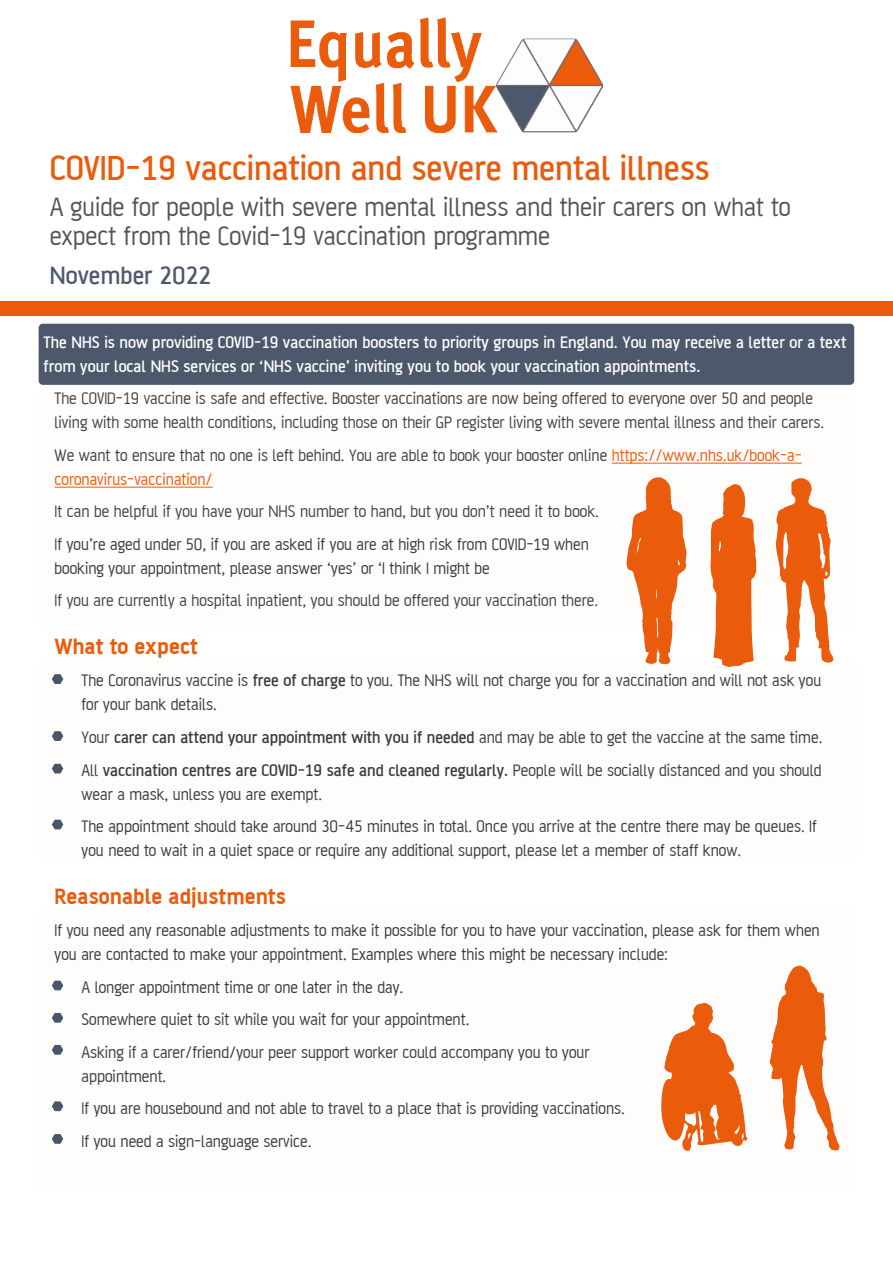
<style>
.page{position:relative;width:893px;height:1263px;background:#fff}
.page>*{position:absolute;margin:0;border:0;box-sizing:border-box;transform-origin:0 0}
.t1{font:500 37.5px "AF Battersea";color:#ea5b0c}
.t2{font:28.5px/28.5px "AF Battersea";color:#555454}
.t3{font:500 27px "AF Battersea";color:#4d586c}
.t4{font:700 24px "AF Battersea";color:#ea5b0c}
.t5{font:18px/24px "AF Battersea";color:#383b3d}
.t6{font:18px/24px "AF Battersea";color:#424141}
.t7{font:18px/24px "AF Battersea";color:#383a3c}
.t8{font:500 18px/24px "AF Battersea";color:#fff}
.s1{color:#ea5b0c}
.s2{color:#383a3c}
.s3{font-weight:500}
</style>
<div class="page">
<div style="left:39px;top:324px;width:815px;height:61px;background:#4d586c;border-radius:4px"></div>
<hr style="left:612px;top:463px;width:190px;height:1px;background:#ea5b0c">
<hr style="left:55px;top:487px;width:158px;height:1px;background:#ea5b0c">
<div style="left:0;top:301px;width:893px;height:15px;background:#ea5b0c"></div>
<img style="left:290px;top:17px;width:313px;height:116px">
<svg style="left:710px;top:484px;width:46px;height:183px"></svg>
<svg style="left:626px;top:477px;width:61px;height:188px"></svg>
<svg style="left:661px;top:1003px;width:86px;height:148px"></svg>
<svg style="left:770px;top:966px;width:69px;height:184px"></svg>
<svg style="left:775px;top:478px;width:59px;height:185px"></svg>
<svg style="left:52px;top:674px;width:11px;height:10px"></svg>
<svg style="left:52px;top:731px;width:11px;height:10px"></svg>
<svg style="left:52px;top:764px;width:11px;height:9px"></svg>
<svg style="left:52px;top:820px;width:11px;height:9px"></svg>
<svg style="left:52px;top:981px;width:11px;height:9px"></svg>
<svg style="left:52px;top:1013px;width:11px;height:10px"></svg>
<svg style="left:52px;top:1045px;width:11px;height:10px"></svg>
<svg style="left:52px;top:1101px;width:11px;height:10px"></svg>
<svg style="left:52px;top:1134px;width:11px;height:10px"></svg>
<h1 class="t1" style="left:50px;top:154px;width:661px">COVID-19 vaccination and severe mental illness</h1>
<h2 class="t2" style="left:50px;top:195px;width:742px">A guide for people with severe mental illness and their carers on what to expect from the Covid-19 vaccination programme</h2>
<h3 class="t3" style="left:50px;top:265px;width:163px">November 2022</h3>
<p class="t8" style="left:44px;top:331px;width:804px">The NHS is now providing COVID-19 vaccination boosters to priority groups in England. You may receive a letter or a text from your local NHS services or ‘NHS vaccine’ inviting you to book your vaccination appointments.</p>
<p class="t6" style="left:55px;top:388px;width:771px">The COVID-19 vaccine is safe and effective. Booster vaccinations are now being offered to everyone over 50 and people living with some health conditions, including those on their GP register living with severe mental illness and their carers.</p>
<p class="t6" style="left:55px;top:444px;width:749px">We want to ensure that no one is left behind. You are able to book your booster online <span class="s1">https://www.nhs.uk/book-a&shy;coronavirus-vaccination/</span></p>
<p class="t6" style="left:55px;top:496px;width:546px;line-height:32.5px">It can be helpful if you have your NHS number to hand, but you don’t need it to book.<br>I<span class="s2">f you’re aged under 50, if you are asked if you are at high risk from COVID-19 when</span></p>
<p class="t7" style="left:55px;top:557px;width:437px">booking your appointment, please answer ‘yes’ or ‘I think I might be</p>
<p class="t6" style="left:55px;top:590px;width:545px">If you are currently a hospital inpatient, you should be offered your vaccination there.</p>
<h3 class="t4" style="left:55px;top:637px;width:145px">What to expect</h3>
<p class="t5" style="left:82px;top:670px;width:741px;text-indent:-27px">• The Coronavirus vaccine is <span class="s3">free of charge</span> to you. The NHS will not charge you for a vaccination and will not ask you for your bank details.</p>
<p class="t5" style="left:55px;top:726px;width:769px">• Your <span class="s3">carer can attend your appointment with you if needed</span> and may be able to get the vaccine at the same time.</p>
<p class="t5" style="left:82px;top:759px;width:742px;text-indent:-27px">• All <span class="s3">vaccination centres are COVID-19 safe and cleaned regularly.</span> People will be socially distanced and you should wear a mask, unless you are exempt.</p>
<p class="t7" style="left:82px;top:815px;width:737px;text-indent:-27px">• The appointment should take around 30-45 minutes in total. Once you arrive at the centre there may be queues. If you need to wait in a quiet space or require any additional support, please let a member of staff know.</p>
<h3 class="t4" style="left:55px;top:886px;width:233px">Reasonable adjustments</h3>
<p class="t7" style="left:55px;top:919px;width:767px">If you need any reasonable adjustments to make it possible for you to have your vaccination, please ask for them when you are contacted to make your appointment. Examples where this might be necessary include:</p>
<p class="t5" style="left:55px;top:976px;width:350px">• A longer appointment time or one later in the day.</p>
<p class="t5" style="left:55px;top:1008px;width:416px">• Somewhere quiet to sit while you wait for your appointment.</p>
<p class="t5" style="left:82px;top:1041px;width:509px;text-indent:-27px">• Asking if a carer/friend/your peer support worker could accompany you to your appointment.</p>
<p class="t5" style="left:55px;top:1097px;width:572px">• If you are housebound and not able to travel to a place that is providing vaccinations.</p>
<p class="t5" style="left:55px;top:1130px;width:258px">• If you need a sign-language service.</p>
</div>
